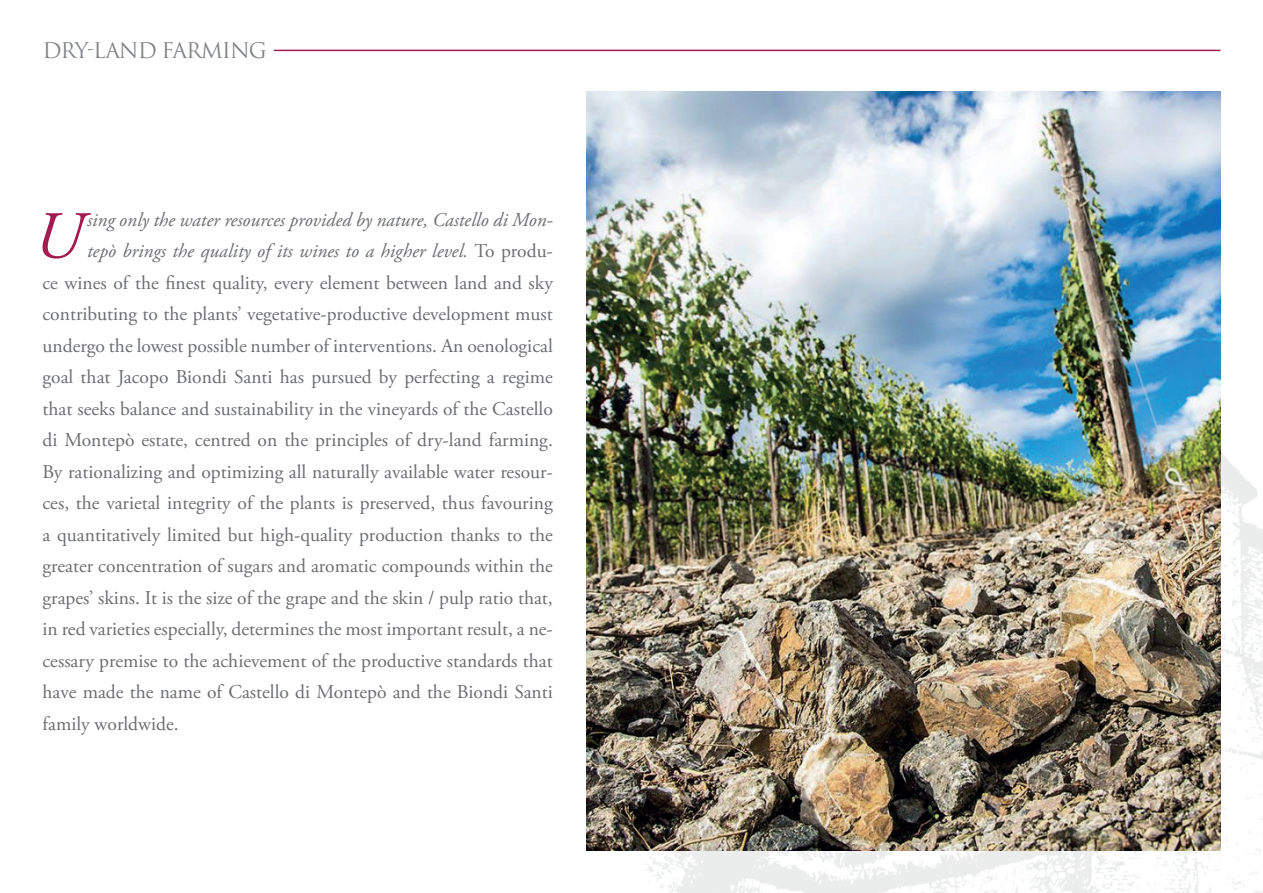
<style>
.page{position:relative;width:1263px;height:893px;background:#fff}
.page>*{position:absolute;margin:0;border:0;box-sizing:border-box;transform-origin:0 0}
.t1{font:italic 67.05px "Adobe Garamond Pro";color:#a21a50}
.t2{font:21px "Trajan Pro 3";letter-spacing:-.05em;color:#808285}
.t3{font:19.5px "Adobe Garamond Pro";color:#6c6d70}
.t4{font:italic 19.5px "Adobe Garamond Pro";color:#6c6d70}
.s1{font-style:normal}
</style>
<div class="page">
<img style="left:586px;top:311px;width:677px;height:582px">
<hr style="left:274px;top:50px;width:946px;height:1px;background:#a21a50">
<img style="left:586px;top:91px;width:634px;height:759px">
<p class="t2" style="left:43px;top:36px;width:226px">DRY-LAND FARMING</p>
<p class="t4" style="left:87px;top:208px;width:467px">sing only the water resources provided by nature, Castello di Mon-</p>
<p class="t4" style="left:87px;top:240px;width:467px">tepò brings the quality of its wines to a higher level. <span class="s1">To produ-</span></p>
<p class="t3" style="left:43px;top:271px;width:512px">ce wines of the finest quality, every element between land and sky</p>
<p class="t3" style="left:43px;top:303px;width:512px">contributing to the plants’ vegetative-productive development must</p>
<p class="t3" style="left:43px;top:334px;width:512px">undergo the lowest possible number of interventions. An oenological</p>
<p class="t3" style="left:43px;top:366px;width:512px">goal that Jacopo Biondi Santi has pursued by perfecting a regime</p>
<p class="t3" style="left:43px;top:397px;width:512px">that seeks balance and sustainability in the vineyards of the Castello</p>
<p class="t3" style="left:43px;top:429px;width:512px">di Montepò estate, centred on the principles of dry-land farming.</p>
<p class="t3" style="left:43px;top:460px;width:512px">By rationalizing and optimizing all naturally available water resour-</p>
<p class="t3" style="left:43px;top:492px;width:512px">ces, the varietal integrity of the plants is preserved, thus favouring</p>
<p class="t3" style="left:43px;top:523px;width:512px">a quantitatively limited but high-quality production thanks to the</p>
<p class="t3" style="left:43px;top:555px;width:512px">greater concentration of sugars and aromatic compounds within the</p>
<p class="t3" style="left:43px;top:586px;width:512px">grapes’ skins. It is the size of the grape and the skin / pulp ratio that,</p>
<p class="t3" style="left:43px;top:617px;width:512px">in red varieties especially, determines the most important result, a ne-</p>
<p class="t3" style="left:43px;top:649px;width:512px">cessary premise to the achievement of the productive standards that</p>
<p class="t3" style="left:43px;top:680px;width:512px">have made the name of Castello di Montepò and the Biondi Santi</p>
<p class="t3" style="left:43px;top:712px;width:138px">family worldwide.</p>
<h1 class="t1" style="left:33px;top:196px;width:51px">U</h1>
</div>
